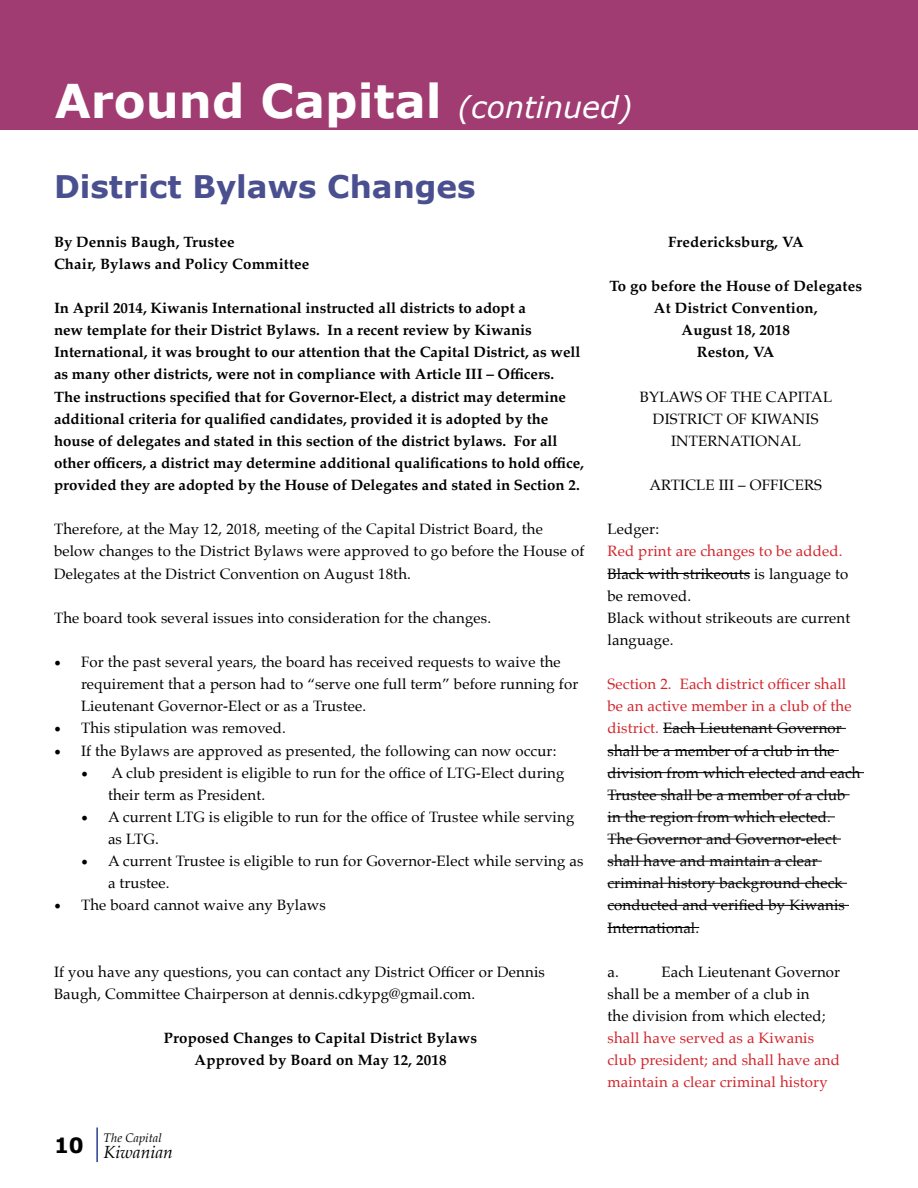
<style>
.page{position:relative;width:918px;height:1188px;background:#fff}
.page>*{position:absolute;margin:0;border:0;box-sizing:border-box;transform-origin:0 0}
.t1{font:700 46.5px "Verdana";color:#fff}
.t2{font:700 31.05px "Verdana";color:#4a4f90}
.t3{font:700 21px "Verdana";color:#000}
.t4{font:italic 17.55px "Palatino";color:#000}
.t5{font:15px/22.2px "Palatino";letter-spacing:.01em;color:#000}
.t6{font:700 15px/22.2px "Palatino";color:#000}
.t7{font:15px/22.2px "Palatino";letter-spacing:.01em;color:#d2232a}
.t8{font:italic 12.45px "Palatino";color:#000}
.s1{font-weight:400;font-style:italic;font-size:30px}
.s2{font-family:"Minion Pro";font-size:18px}
.s3{color:#d2232a}
</style>
<div class="page">
<div style="left:0;top:0;width:918px;height:129px;background:#a03c71"></div>
<hr style="left:608px;top:573px;width:142px;height:1px;background:#000">
<hr style="left:663px;top:728px;width:183px;height:1px;background:#000">
<hr style="left:608px;top:750px;width:231px;height:1px;background:#000">
<hr style="left:608px;top:772px;width:256px;height:1px;background:#000">
<hr style="left:608px;top:794px;width:242px;height:1px;background:#000">
<hr style="left:608px;top:816px;width:227px;height:1px;background:#000">
<hr style="left:608px;top:839px;width:233px;height:1px;background:#000">
<hr style="left:608px;top:861px;width:214px;height:1px;background:#000">
<hr style="left:608px;top:883px;width:239px;height:1px;background:#000">
<hr style="left:608px;top:905px;width:241px;height:1px;background:#000">
<hr style="left:608px;top:927px;width:91px;height:1px;background:#000">
<hr style="left:96px;top:1128px;width:2px;height:34px;background:#25408f">
<h1 class="t1" style="left:55px;top:71px;width:579px">Around Capital <span class="s1">(continued)</span></h1>
<h2 class="t2" style="left:54px;top:166px;width:423px">District Bylaws Changes</h2>
<p class="t6" style="left:54px;top:230px;width:257px">By Dennis Baugh, Trustee<br>Chair, Bylaws and Policy Committee</p>
<p class="t6" style="left:54px;top:296px;width:532px">In April 2014, Kiwanis International instructed all districts to adopt a<br>new template for their District Bylaws. In a recent review by Kiwanis International, it was brought to our attention that the Capital District, as well as many other districts, were not in compliance with Article III – Officers.<br>The instructions specified that for Governor-Elect, a district may determine additional criteria for qualified candidates, provided it is adopted by the house of delegates and stated in this section of the district bylaws. For all other officers, a district may determine additional qualifications to hold office, provided they are adopted by the House of Delegates and stated in Section 2.</p>
<p class="t5" style="left:54px;top:518px;width:532px">Therefore, at the May 12, 2018, meeting of the Capital District Board, the below changes to the District Bylaws were approved to go before the House of<br>Delegates at the District Convention on August 18th.</p>
<p class="t5" style="left:54px;top:606px;width:439px">The board took several issues into consideration for the changes.</p>
<p class="t5" style="left:81px;top:651px;width:499px;text-indent:-27px"><span class="s2">•</span> For the past several years, the board has received requests to waive the requirement that a person had to “serve one full term” before running for<br>Lieutenant Governor-Elect or as a Trustee.</p>
<p class="t5" style="left:54px;top:717px;width:234px"><span class="s2">•</span> This stipulation was removed.</p>
<p class="t5" style="left:54px;top:739px;width:504px"><span class="s2">•</span> If the Bylaws are approved as presented, the following can now occur:</p>
<p class="t5" style="left:108px;top:761px;width:458px;text-indent:-27px"><span class="s2">•</span> A club president is eligible to run for the office of LTG-Elect during their term as President.</p>
<p class="t5" style="left:108px;top:806px;width:468px;text-indent:-27px"><span class="s2">•</span> A current LTG is eligible to run for the office of Trustee while serving as LTG.</p>
<p class="t5" style="left:108px;top:850px;width:477px;text-indent:-27px"><span class="s2">•</span> A current Trustee is eligible to run for Governor-Elect while serving as a trustee.</p>
<p class="t5" style="left:54px;top:894px;width:274px"><span class="s2">•</span> The board cannot waive any Bylaws</p>
<p class="t5" style="left:54px;top:960px;width:492px">If you have any questions, you can contact any District Officer or Dennis<br>Baugh, Committee Chairperson at dennis.cdkypg@gmail.com.</p>
<p class="t6" style="left:164px;top:1027px;width:315px;text-align:center">Proposed Changes to Capital District Bylaws<br>Approved by Board on May 12, 2018</p>
<h3 class="t3" style="left:54px;top:1131px;width:31px">10</h3>
<p class="t8" style="left:104px;top:1127px;width:60px">The Capital</p>
<p class="t4" style="left:104px;top:1137px;width:71px">Kiwanian</p>
<p class="t6" style="left:668px;top:230px;width:137px">Fredericksburg, VA</p>
<p class="t6" style="left:609px;top:274px;width:254px;text-align:center">To go before the House of Delegates<br>At District Convention,<br>August 18, 2018<br>Reston, VA</p>
<p class="t5" style="left:640px;top:385px;width:194px;text-align:center">BYLAWS OF THE CAPITAL<br>DISTRICT OF KIWANIS<br>INTERNATIONAL</p>
<p class="t5" style="left:649px;top:474px;width:174px">ARTICLE III – OFFICERS</p>
<p class="t5" style="left:608px;top:518px;width:53px">Ledger:</p>
<p class="t7" style="left:608px;top:540px;width:237px">Red print are changes to be added.</p>
<p class="t5" style="left:608px;top:562px;width:244px">Black with strikeouts is language to be removed.<br>Black without strikeouts are current language.</p>
<p class="t5" style="left:608px;top:673px;width:255px"><span class="s3">Section 2. Each district officer shall be an active member in a club of the district.</span> Each Lieutenant Governor shall be a member of a club in the division from which elected and each<br>Trustee shall be a member of a club in the region from which elected.<br>The Governor and Governor-elect shall have and maintain a clear criminal history background check conducted and verified by Kiwanis<br>International.</p>
<p class="t5" style="left:608px;top:960px;width:13px">a.</p>
<p class="t5" style="left:608px;top:960px;width:234px;text-indent:54px">Each Lieutenant Governor shall be a member of a club in<br>the division from which elected;</p>
<p class="t7" style="left:608px;top:1027px;width:234px">shall have served as a Kiwanis club president; and shall have and maintain a clear criminal history</p>
</div>
